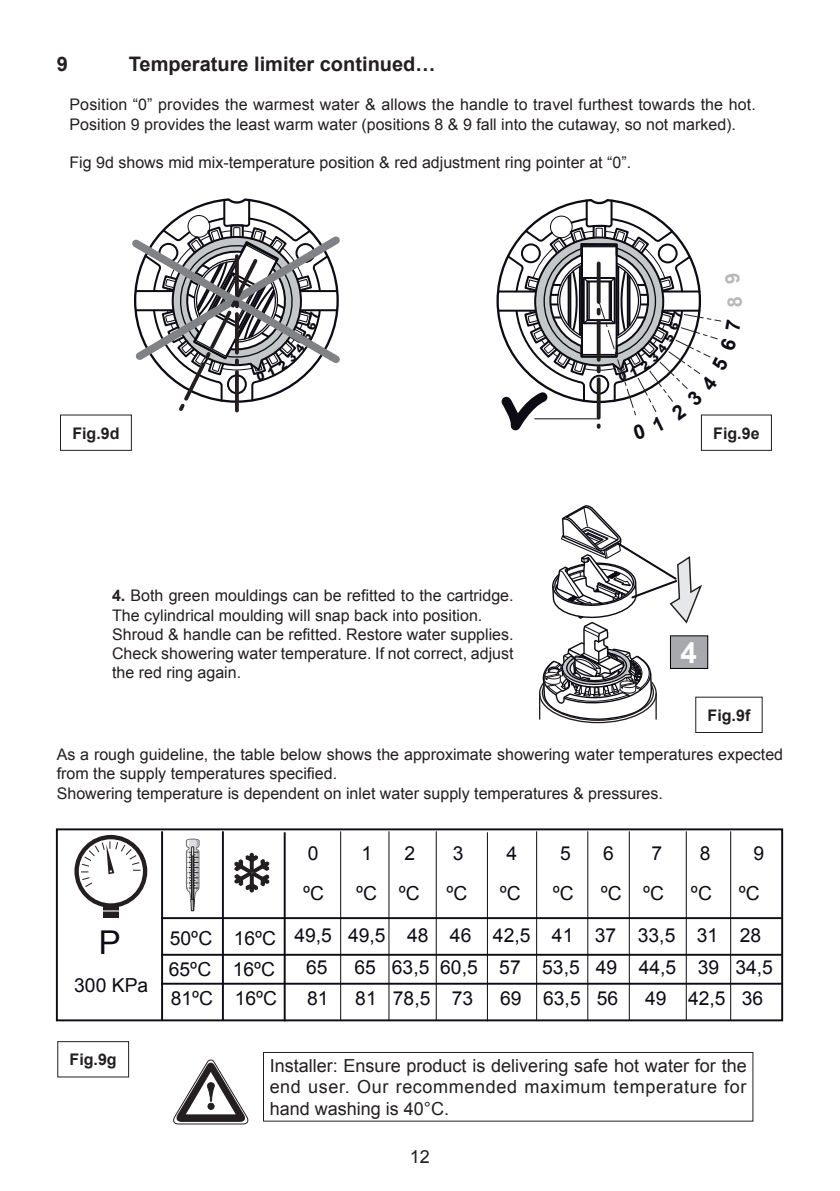
<style>
.page{position:relative;width:840px;height:1191px;background:#fff}
.page>*{position:absolute;margin:0;border:0;box-sizing:border-box;transform-origin:0 0}
.t1{font:32.8px "Arial";color:#0d0b14}
.t2{font:700 29.6px "Arial";color:#fff}
.t3{font:700 20px "Arial";color:#231f20}
.t4{font:19.2px/31.8px "Arial";color:#0d0b14}
.t5{font:18px/21.6px "Arial";letter-spacing:.035em;color:#231f20;text-align:justify}
.t6{font:16px/19.2px "Arial";color:#231f20}
.t7{font:700 16px "Arial";color:#231f20}
.s1{font-weight:700}
</style>
<div class="page">
<svg style="left:55px;top:828px;width:728px;height:194px"></svg>
<svg style="left:185px;top:838px;width:15px;height:73px"></svg>
<div style="left:191px;top:855px;width:3px;height:45px;border:1px solid #231f20"></div>
<svg style="left:234px;top:852px;width:35px;height:41px"></svg>
<hr style="left:161px;top:831px;width:2px;height:189px;background:#0d0b14">
<svg style="left:74px;top:835px;width:73px;height:72px"></svg>
<div style="left:79px;top:839px;width:64px;height:64px;background:#fff;border-radius:50%"></div>
<svg style="left:81px;top:841px;width:59px;height:46px"></svg>
<div style="left:103px;top:905px;width:16px;height:12px;background:#231f20"></div>
<svg style="left:102px;top:910px;width:18px;height:1px"></svg>
<hr style="left:222px;top:831px;width:2px;height:189px;background:#0d0b14">
<hr style="left:340px;top:831px;width:1px;height:189px;background:#0d0b14">
<hr style="left:388px;top:831px;width:1px;height:189px;background:#0d0b14">
<hr style="left:435px;top:831px;width:1px;height:189px;background:#0d0b14">
<hr style="left:536px;top:831px;width:1px;height:189px;background:#0d0b14">
<hr style="left:587px;top:831px;width:1px;height:189px;background:#0d0b14">
<hr style="left:628px;top:831px;width:1px;height:189px;background:#0d0b14">
<hr style="left:685px;top:831px;width:1px;height:189px;background:#0d0b14">
<hr style="left:729px;top:831px;width:1px;height:189px;background:#0d0b14">
<hr style="left:486px;top:832px;width:1px;height:189px;background:#0d0b14">
<hr style="left:283px;top:832px;width:2px;height:189px;background:#0d0b14">
<hr style="left:161px;top:917px;width:620px;height:2px;background:#0d0b14">
<hr style="left:161px;top:953px;width:620px;height:2px;background:#0d0b14">
<hr style="left:161px;top:982px;width:620px;height:2px;background:#0d0b14">
<div style="left:57px;top:1041px;width:72px;height:36px;border:1px solid #231f20"></div>
<div style="left:60px;top:414px;width:72px;height:37px;border:1px solid #231f20"></div>
<div style="left:700px;top:414px;width:71px;height:37px;border:1px solid #231f20"></div>
<div style="left:263px;top:1052px;width:490px;height:69px;border:1px solid #231f20"></div>
<svg style="left:173px;top:1059px;width:75px;height:65px"></svg>
<div style="left:207px;top:1103px;width:7px;height:6px;border:1px solid #231f20;border-radius:50%"></div>
<svg style="left:125px;top:198px;width:215px;height:219px"></svg>
<svg style="left:496px;top:199px;width:246px;height:534px"></svg>
<p class="t3" style="left:57px;top:51px;width:13px">9</p>
<p class="t3" style="left:129px;top:51px;width:308px">Temperature limiter continued…</p>
<p class="t6" style="left:69px;top:95px;width:687px">Position “0” provides the warmest water &amp; allows the handle to travel furthest towards the hot.<br>Position 9 provides the least warm water (positions 8 &amp; 9 fall into the cutaway, so not marked).</p>
<p class="t6" style="left:69px;top:153px;width:563px">Fig 9d shows mid mix-temperature position &amp; red adjustment ring pointer at “0”.</p>
<p class="t7" style="left:72px;top:422px;width:49px">Fig.9d</p>
<p class="t7" style="left:712px;top:422px;width:48px">Fig.9e</p>
<p class="t6" style="left:112px;top:586px;width:403px"><span class="s1">4.</span> Both green mouldings can be refitted to the cartridge.<br>The cylindrical moulding will snap back into position.<br>Shroud &amp; handle can be refitted. Restore water supplies.<br>Check showering water temperature. If not correct, adjust the red ring again.</p>
<h2 class="t2" style="left:680px;top:633px;width:18px">4</h2>
<p class="t7" style="left:707px;top:704px;width:44px">Fig.9f</p>
<p class="t6" style="left:57px;top:745px;width:727px">As a rough guideline, the table below shows the approximate showering water temperatures expected from the supply temperatures specified.<br>Showering temperature is dependent on inlet water supply temperatures &amp; pressures.</p>
<h1 class="t1" style="left:99px;top:920px;width:23px">P</h1>
<p class="t4" style="left:74px;top:969px;width:75px">300 KPa</p>
<p class="t7" style="left:70px;top:1048px;width:49px">Fig.9g</p>
<p class="t4" style="left:308px;top:838px;width:12px">0</p>
<p class="t4" style="left:361px;top:838px;width:12px">1</p>
<p class="t4" style="left:404px;top:838px;width:12px">2</p>
<p class="t4" style="left:452px;top:838px;width:12px">3</p>
<p class="t4" style="left:506px;top:838px;width:12px">4</p>
<p class="t4" style="left:559px;top:838px;width:12px">5</p>
<p class="t4" style="left:602px;top:838px;width:12px">6</p>
<p class="t4" style="left:651px;top:838px;width:12px">7</p>
<p class="t4" style="left:699px;top:838px;width:12px">8</p>
<p class="t4" style="left:752px;top:838px;width:12px">9</p>
<p class="t4" style="left:303px;top:877px;width:22px">ºC</p>
<p class="t4" style="left:356px;top:877px;width:65px">ºC ºC</p>
<p class="t4" style="left:446px;top:877px;width:22px">ºC</p>
<p class="t4" style="left:499px;top:877px;width:22px">ºC</p>
<p class="t4" style="left:552px;top:877px;width:22px">ºC</p>
<p class="t4" style="left:600px;top:877px;width:65px">ºC ºC</p>
<p class="t4" style="left:690px;top:877px;width:22px">ºC</p>
<p class="t4" style="left:738px;top:877px;width:22px">ºC</p>
<p class="t4" style="left:170px;top:922px;width:108px">50ºC 16ºC</p>
<p class="t4" style="left:169px;top:953px;width:108px">65ºC 16ºC</p>
<p class="t4" style="left:306px;top:919px;width:456px;text-indent:-12px">49,5 49,5 48 46 42,5 41 37 33,5 31 28<br>65</p>
<p class="t4" style="left:354px;top:951px;width:420px">65 63,5 60,5 57 53,5 49 44,5 39 34,5</p>
<p class="t4" style="left:171px;top:982px;width:108px">81ºC 16ºC</p>
<p class="t4" style="left:307px;top:982px;width:23px">81</p>
<p class="t4" style="left:355px;top:982px;width:119px">81 78,5 73</p>
<p class="t4" style="left:500px;top:982px;width:119px">69 63,5 56</p>
<p class="t4" style="left:644px;top:982px;width:119px">49 42,5 36</p>
<p class="t5" style="left:269px;top:1054px;width:478px">Installer: Ensure product is delivering safe hot water for the end user. Our recommended maximum temperature for hand washing is 40°C.</p>
<p class="t5" style="left:410px;top:1145px;width:22px">12</p>
</div>
